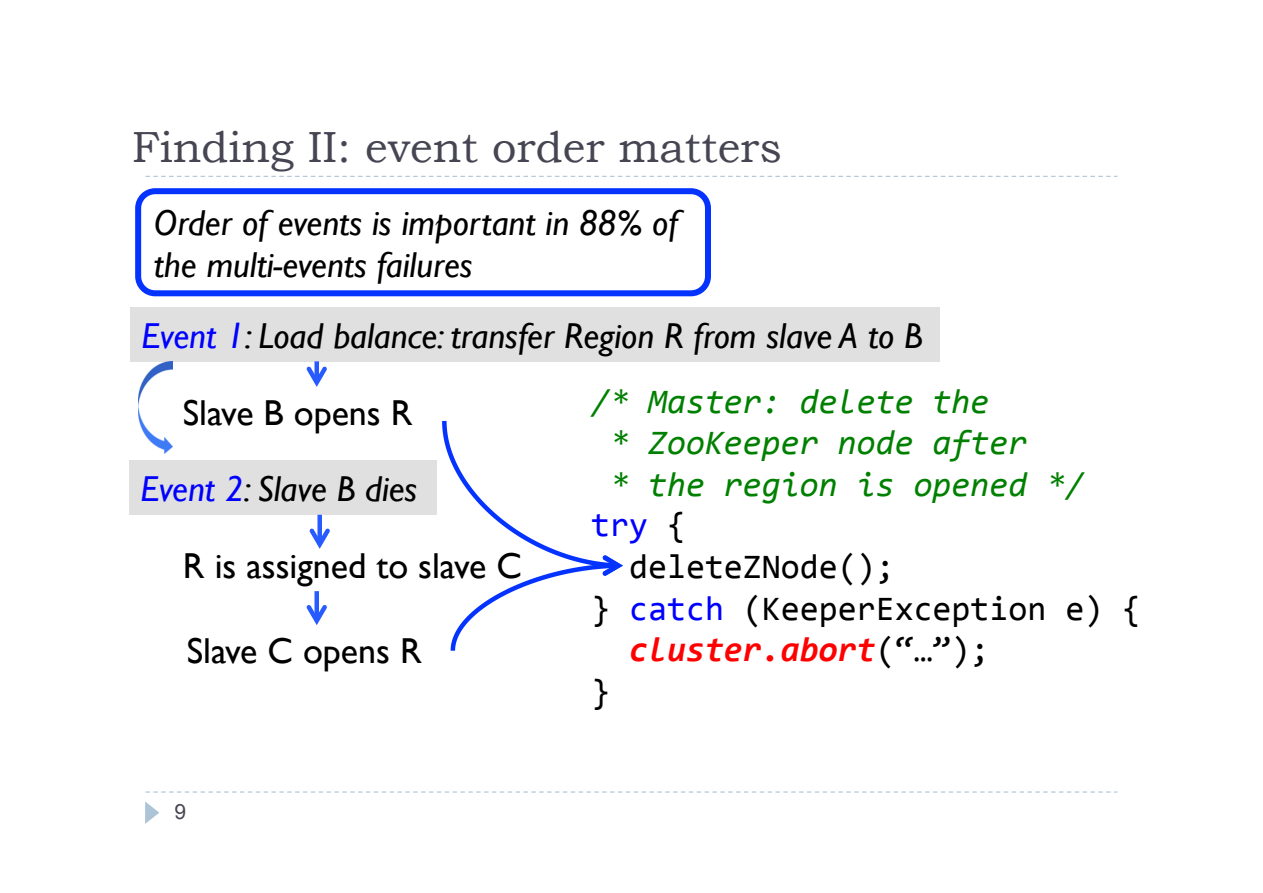
<style>
.page{position:relative;width:1263px;height:893px;background:#fff}
.page>*{position:absolute;margin:0;border:0;box-sizing:border-box;transform-origin:0 0}
.t1{font:43.5px "Bookman Old Style";color:#464653}
.t2{font:italic 36px/42px "Gill Sans";color:#000}
.t3{font:36px/76.5px "Gill Sans";color:#000}
.t4{font:italic 34.5px "Consolas";color:#008000}
.t5{font:34.5px "Consolas";color:#000}
.t6{font:italic 700 34.5px "Consolas";color:#f00}
.t7{font:34.5px "Consolas";color:#00f}
.t8{font:21px "Arial";color:#464653}
.s1{color:#00f}
.s2{font-style:italic;color:#00f}
.s3{font-style:italic}
.s4{color:#000}
.s5{font-weight:400;font-style:normal;color:#000}
</style>
<div class="page">
<svg style="left:145px;top:791px;width:972px;height:1px"></svg>
<svg style="left:145px;top:176px;width:972px;height:1px"></svg>
<svg style="left:145px;top:801px;width:14px;height:22px"></svg>
<div style="left:131px;top:307px;width:809px;height:54px;background:#e0e0e0"></div>
<div style="left:130px;top:460px;width:307px;height:54px;background:#e0e0e0"></div>
<div style="left:317px;top:514px;width:5px;height:30px;background:#285bff"></div>
<svg style="left:309px;top:528px;width:21px;height:21px"></svg>
<svg style="left:315px;top:361px;width:4px;height:5px"></svg>
<svg style="left:306px;top:366px;width:21px;height:21px"></svg>
<hr style="left:315px;top:591px;width:4px;height:29px;background:#285bff">
<svg style="left:306px;top:604px;width:21px;height:21px"></svg>
<div style="left:135px;top:188px;width:576px;height:108px;border:6px solid #0433ff;border-radius:17px"></div>
<img style="left:137px;top:361px;width:36px;height:93px">
<svg style="left:442px;top:422px;width:181px;height:227px"></svg>
<img style="left:450px;top:649px;width:6px;height:2px">
<p class="t1" style="left:132px;top:121px;width:652px">Finding II: event order matters</p>
<p class="t2" style="left:154px;top:201px;width:526px">Order of events is important in 88% of the multi-events failures</p>
<p class="t2" style="left:142px;top:314px;width:783px"><span class="s1">Event 1</span>: Load balance: transfer Region R from slave A to B</p>
<p class="t3" style="left:183px;top:374px;width:231px">Slave B opens R</p>
<p class="t3" style="left:183px;top:450px;width:340px;text-indent:-43px"><span class="s2">Event 2</span><span class="s3">: Slave B dies<br></span>R is assigned to slave C</p>
<p class="t3" style="left:187px;top:612px;width:236px">Slave C opens R</p>
<p class="t8" style="left:175px;top:799px;width:13px">9</p>
<p class="t4" style="left:591px;top:387px;width:400px">/* Master: delete the</p>
<p class="t4" style="left:610px;top:428px;width:419px">* ZooKeeper node after</p>
<p class="t4" style="left:610px;top:470px;width:476px">* the region is opened */</p>
<p class="t7" style="left:591px;top:510px;width:96px">try <span class="s4">{</span></p>
<p class="t5" style="left:629px;top:552px;width:267px">deleteZNode();</p>
<p class="t5" style="left:591px;top:594px;width:552px">} <span class="s1">catch</span> (KeeperException e) {</p>
<p class="t6" style="left:629px;top:635px;width:362px">cluster.abort<span class="s5">(“…”);</span></p>
<p class="t5" style="left:591px;top:677px;width:20px">}</p>
</div>
